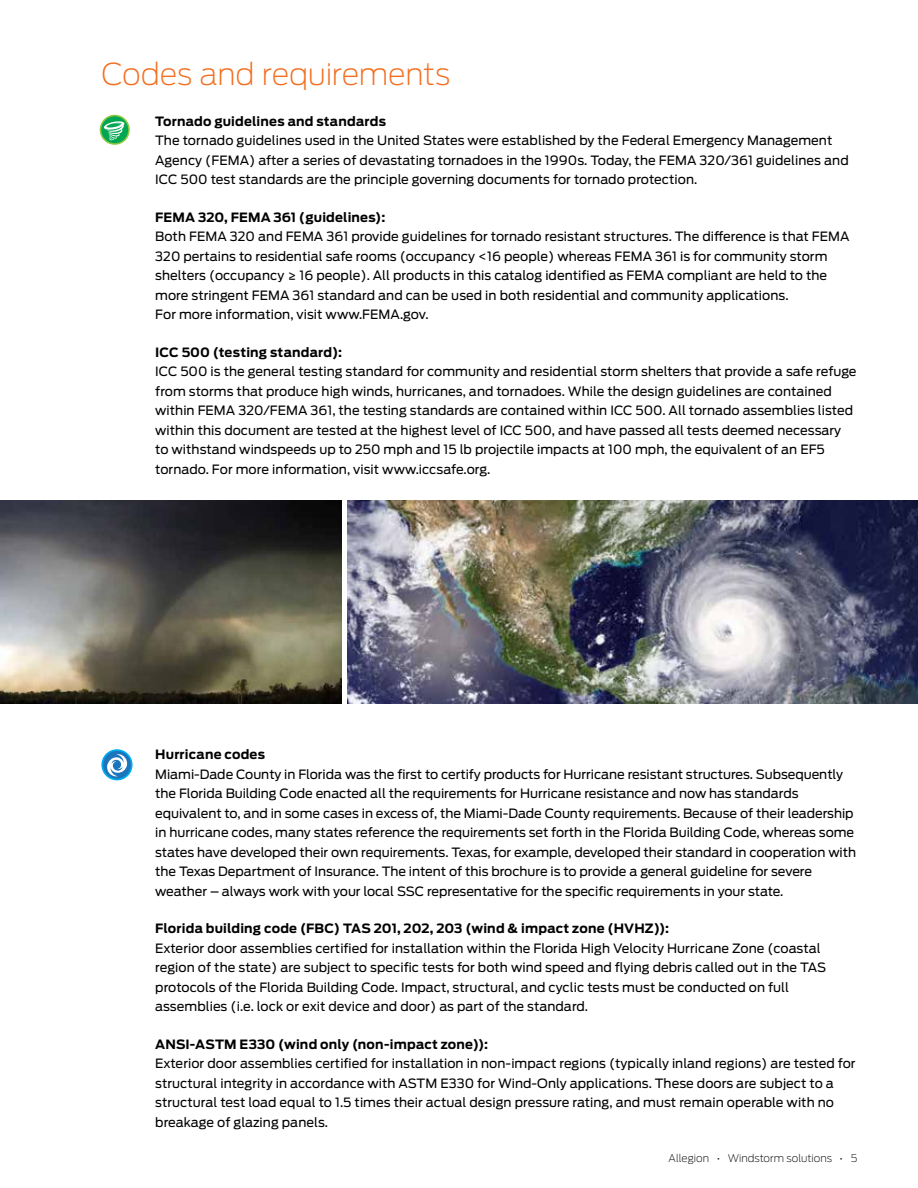
<style>
.page{position:relative;width:918px;height:1188px;background:#fff}
.page>*{position:absolute;margin:0;border:0;box-sizing:border-box;transform-origin:0 0}
.t1{font:200 30px "Antenna";letter-spacing:-.01em;color:#f36f21}
.t2{font:12.75px/19.5px "Antenna";color:#000}
.t3{font:700 12.75px "Antenna";letter-spacing:.015em;color:#000}
.t4{font:200 10.5px "Antenna";color:#000}
</style>
<div class="page">
<svg style="left:101px;top:116px;width:28px;height:28px"></svg>
<div style="left:100px;top:115px;width:30px;height:30px;border:2px solid #8dc63f;border-radius:50%"></div>
<svg style="left:103px;top:121px;width:22px;height:20px"></svg>
<img style="left:0;top:501px;width:341px;height:203px">
<img style="left:348px;top:501px;width:570px;height:203px">
<svg style="left:102px;top:750px;width:30px;height:30px"></svg>
<div style="left:101px;top:749px;width:32px;height:31px;border:2px solid #00aeef;border-radius:50%"></div>
<svg style="left:107px;top:754px;width:21px;height:22px"></svg>
<h1 class="t1" style="left:101px;top:57px;width:350px">Codes and requirements</h1>
<p class="t3" style="left:155px;top:114px;width:232px">Tornado guidelines and standards</p>
<p class="t2" style="left:155px;top:131px;width:695px">The tornado guidelines used in the United States were established by the Federal Emergency Management<br>Agency (FEMA) after a series of devastating tornadoes in the 1990s. Today, the FEMA 320/361 guidelines and<br>ICC 500 test standards are the principle governing documents for tornado protection.</p>
<p class="t3" style="left:155px;top:210px;width:232px">FEMA 320, FEMA 361 (guidelines):</p>
<p class="t2" style="left:155px;top:227px;width:696px">Both FEMA 320 and FEMA 361 provide guidelines for tornado resistant structures. The difference is that FEMA 320 pertains to residential safe rooms (occupancy &lt;16 people) whereas FEMA 361 is for community storm shelters (occupancy ≥ 16 people). All products in this catalog identified as FEMA compliant are held to the more stringent FEMA 361 standard and can be used in both residential and community applications.<br>For more information, visit www.FEMA.gov.</p>
<p class="t3" style="left:155px;top:345px;width:189px">ICC 500 (testing standard):</p>
<p class="t2" style="left:155px;top:362px;width:703px">ICC 500 is the general testing standard for community and residential storm shelters that provide a safe refuge from storms that produce high winds, hurricanes, and tornadoes. While the design guidelines are contained within FEMA 320/FEMA 361, the testing standards are contained within ICC 500. All tornado assemblies listed within this document are tested at the highest level of ICC 500, and have passed all tests deemed necessary to withstand windspeeds up to 250 mph and 15 lb projectile impacts at 100 mph, the equivalent of an EF5 tornado. For more information, visit www.iccsafe.org.</p>
<p class="t3" style="left:155px;top:747px;width:112px">Hurricane codes</p>
<p class="t2" style="left:155px;top:764px;width:702px">Miami-Dade County in Florida was the first to certify products for Hurricane resistant structures. Subsequently the Florida Building Code enacted all the requirements for Hurricane resistance and now has standards equivalent to, and in some cases in excess of, the Miami-Dade County requirements. Because of their leadership in hurricane codes, many states reference the requirements set forth in the Florida Building Code, whereas some states have developed their own requirements. Texas, for example, developed their standard in cooperation with the Texas Department of Insurance. The intent of this brochure is to provide a general guideline for severe weather – always work with your local SSC representative for the specific requirements in your state.</p>
<p class="t3" style="left:155px;top:921px;width:515px">Florida building code (FBC) TAS 201, 202, 203 (wind &amp; impact zone (HVHZ)):</p>
<p class="t2" style="left:155px;top:938px;width:672px">Exterior door assemblies certified for installation within the Florida High Velocity Hurricane Zone (coastal region of the state) are subject to specific tests for both wind speed and flying debris called out in the TAS protocols of the Florida Building Code. Impact, structural, and cyclic tests must be conducted on full assemblies (i.e. lock or exit device and door) as part of the standard.</p>
<p class="t3" style="left:155px;top:1036px;width:334px">ANSI-ASTM E330 (wind only (non-impact zone)):</p>
<p class="t2" style="left:155px;top:1054px;width:702px">Exterior door assemblies certified for installation in non-impact regions (typically inland regions) are tested for structural integrity in accordance with ASTM E330 for Wind-Only applications. These doors are subject to a structural test load equal to 1.5 times their actual design pressure rating, and must remain operable with no breakage of glazing panels.</p>
<p class="t4" style="left:669px;top:1152px;width:190px">Allegion • Windstorm solutions • 5</p>
</div>
